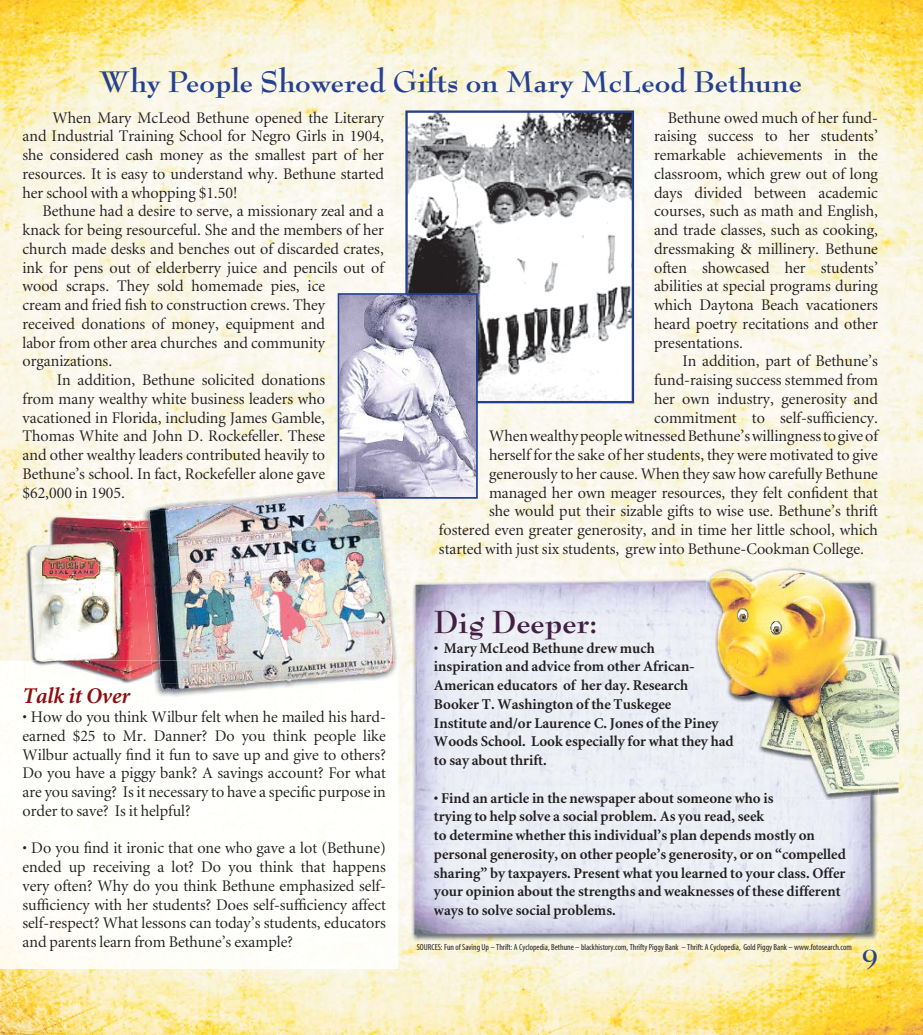
<style>
.page{position:relative;width:923px;height:1035px;background:#fff}
.page>*{position:absolute;margin:0;border:0;box-sizing:border-box;transform-origin:0 0}
.t1{font:700 35px "Bernhard Modern";color:#441e42}
.t2{font:700 32.5px "Bernhard Modern";color:#25408f}
.t3{font:700 27.5px "Bernhard Modern";color:#25408f}
.t4{font:italic 700 22.5px "Sun Minion";color:#8b0f12}
.t5{font:16.25px/18.8px "Sun Minion";color:#231f20;text-align:justify}
.t6{font:700 15px/18.8px "Sun Minion";color:#231f20}
.t7{font:condensed 8.75px "Sun Myriad";color:#231f20}
</style>
<div class="page">
<img style="left:0;top:0;width:922px;height:1035px">
<svg style="left:405px;top:110px;width:229px;height:293px"></svg>
<svg style="left:338px;top:293px;width:140px;height:206px"></svg>
<img style="left:0;top:661px;width:398px;height:308px">
<img style="left:409px;top:578px;width:298px;height:373px">
<img style="left:707px;top:801px;width:43px;height:150px">
<img style="left:750px;top:801px;width:43px;height:150px">
<img style="left:793px;top:801px;width:42px;height:150px">
<img style="left:835px;top:801px;width:43px;height:150px">
<img style="left:706px;top:566px;width:194px;height:229px">
<img style="left:706px;top:578px;width:172px;height:223px">
<img style="left:25px;top:510px;width:113px;height:151px">
<img style="left:25px;top:661px;width:126px;height:23px">
<img style="left:138px;top:489px;width:262px;height:192px">
<img style="left:339px;top:485px;width:44px;height:3px">
<img style="left:338px;top:488px;width:46px;height:11px">
<img style="left:153px;top:661px;width:245px;height:41px">
<img style="left:138px;top:510px;width:51px;height:151px">
<img style="left:151px;top:661px;width:38px;height:23px">
<h2 class="t2" style="left:99px;top:65px;width:704px">Why People Showered Gifts on Mary McLeod Bethune</h2>
<p class="t5" style="left:23px;top:108px;width:363px;text-indent:30px">When Mary McLeod Bethune opened the Literary and Industrial Training School for Negro Girls in 1904, she considered cash money as the smallest part of her resources. It is easy to understand why. Bethune started her school with a whopping $1.50!</p>
<p class="t5" style="left:43px;top:202px;width:343px">Bethune had a desire to serve, a missionary zeal and a</p>
<p class="t5" style="left:23px;top:221px;width:363px">knack for being resourceful. She and the members of her</p>
<p class="t5" style="left:23px;top:240px;width:363px">church made desks and benches out of discarded crates,</p>
<p class="t5" style="left:23px;top:258px;width:363px">ink for pens out of elderberry juice and pencils out of</p>
<p class="t5" style="left:23px;top:277px;width:304px">wood scraps. They sold homemade pies, ice</p>
<p class="t5" style="left:23px;top:296px;width:304px">cream and fried fish to construction crews. They</p>
<p class="t5" style="left:23px;top:315px;width:304px">received donations of money, equipment and</p>
<p class="t5" style="left:23px;top:333px;width:304px">labor from other area churches and community</p>
<p class="t5" style="left:23px;top:352px;width:91px">organizations.</p>
<p class="t5" style="left:57px;top:371px;width:270px">In addition, Bethune solicited donations</p>
<p class="t5" style="left:23px;top:390px;width:304px">from many wealthy white business leaders who</p>
<p class="t5" style="left:23px;top:408px;width:304px">vacationed in Florida, including James Gamble,</p>
<p class="t5" style="left:23px;top:427px;width:304px">Thomas White and John D. Rockefeller. These</p>
<p class="t5" style="left:23px;top:446px;width:304px">and other wealthy leaders contributed heavily to</p>
<p class="t5" style="left:23px;top:465px;width:304px">Bethune’s school. In fact, Rockefeller alone gave</p>
<p class="t5" style="left:23px;top:483px;width:104px">$62,000 in 1905.</p>
<h3 class="t4" style="left:22px;top:684px;width:109px">Talk it Over</h3>
<p class="t5" style="left:22px;top:708px;width:365px">• How do you think Wilbur felt when he mailed his hard&shy;earned $25 to Mr. Danner? Do you think people like Wilbur actually find it fun to save up and give to others?<br>Do you have a piggy bank? A savings account? For what are you saving? Is it necessary to have a specific purpose in order to save? Is it helpful?</p>
<p class="t5" style="left:22px;top:839px;width:365px">• Do you find it ironic that one who gave a lot (Bethune) ended up receiving a lot? Do you think that happens very often? Why do you think Bethune emphasized self&shy;sufficiency with her students? Does self-sufficiency affect self-respect? What lessons can today’s students, educators and parents learn from Bethune’s example?</p>
<p class="t5" style="left:654px;top:108px;width:225px;text-indent:14px">Bethune owed much of her fund&shy;raising success to her students’ remarkable achievements in the classroom, which grew out of long days divided between academic courses, such as math and English, and trade classes, such as cooking, dressmaking &amp; millinery. Bethune often showcased her students’ abilities at special programs during which Daytona Beach vacationers heard poetry recitations and other presentations.</p>
<p class="t5" style="left:682px;top:352px;width:197px">In addition, part of Bethune’s</p>
<p class="t5" style="left:654px;top:371px;width:225px">fund-raising success stemmed from</p>
<p class="t5" style="left:654px;top:390px;width:225px">her own industry, generosity and</p>
<p class="t5" style="left:654px;top:408px;width:225px">commitment to self-sufficiency.</p>
<p class="t5" style="left:489px;top:427px;width:390px">When wealthy people witnessed Bethune’s willingness to give of</p>
<p class="t5" style="left:489px;top:446px;width:390px">herself for the sake of her students, they were motivated to give</p>
<p class="t5" style="left:489px;top:465px;width:390px">generously to her cause. When they saw how carefully Bethune</p>
<p class="t5" style="left:489px;top:483px;width:390px">managed her own meager resources, they felt confident that</p>
<p class="t5" style="left:489px;top:502px;width:390px">she would put their sizable gifts to wise use. Bethune’s thrift</p>
<p class="t5" style="left:439px;top:521px;width:440px">fostered even greater generosity, and in time her little school, which</p>
<p class="t5" style="left:439px;top:540px;width:426px">started with just six students, grew into Bethune-Cookman College.</p>
<h1 class="t1" style="left:434px;top:603px;width:165px">Dig Deeper:</h1>
<p class="t6" style="left:434px;top:639px;width:301px">• Mary McLeod Bethune drew much<br>inspiration and advice from other African-American educators of her day. Research Booker T. Washington of the Tuskegee<br>Institute and/or Laurence C. Jones of the Piney Woods School. Look especially for what they had to say about thrift.</p>
<p class="t6" style="left:434px;top:789px;width:413px">• Find an article in the newspaper about someone who is<br>trying to help solve a social problem. As you read, seek<br>to determine whether this individual’s plan depends mostly on personal generosity, on other people’s generosity, or on “compelled sharing” by taxpayers. Present what you learned to your class. Offer your opinion about the strengths and weaknesses of these different ways to solve social problems.</p>
<p class="t7" style="left:417px;top:943px;width:437px">SOURCES: Fun of Saving Up – Thrift: A Cyclopedia, Bethune – blackhistory.com, Thrifty Piggy Bank – Thrift: A Cyclopedia, Gold Piggy Bank – www.fotosearch.com</p>
<h3 class="t3" style="left:862px;top:944px;width:17px">9</h3>
</div>
